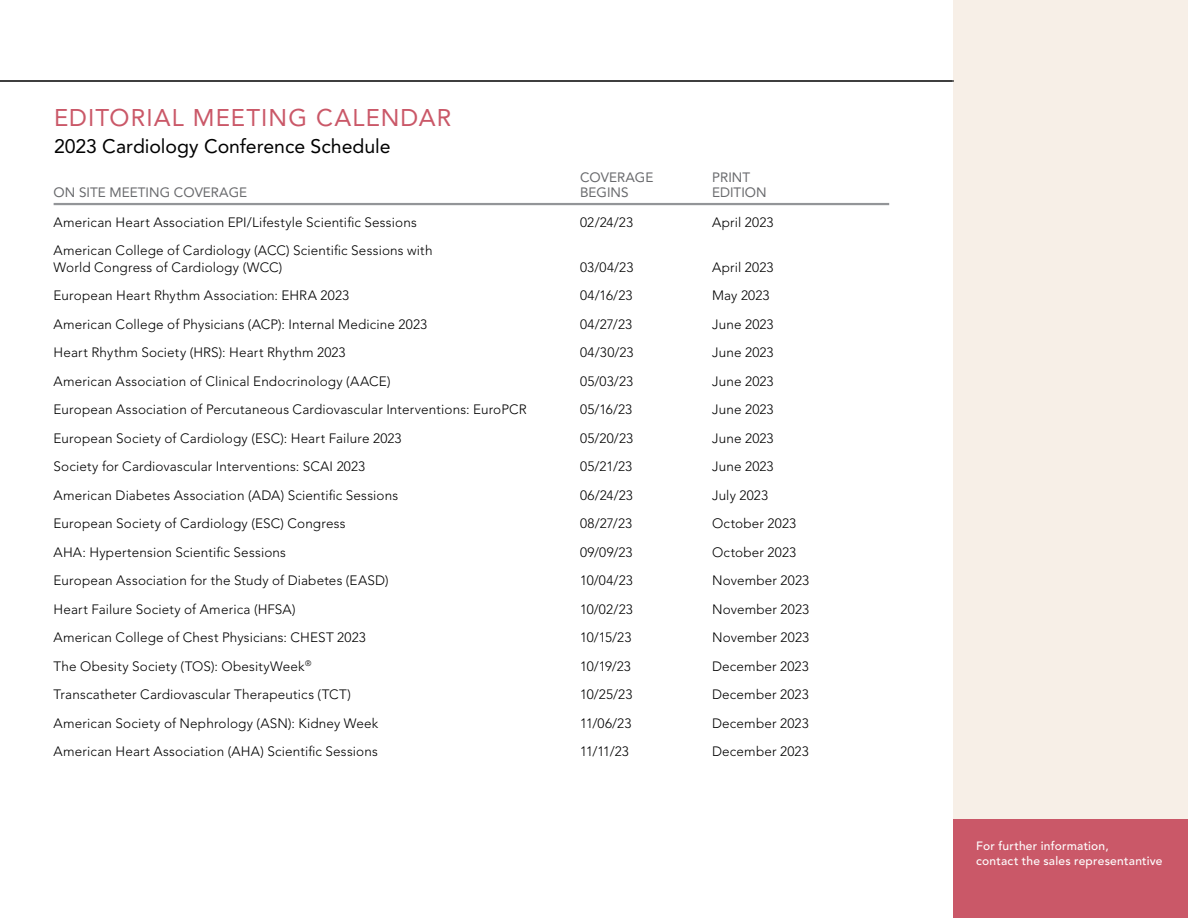
<style>
.page{position:relative;width:1188px;height:918px;background:#fff}
.page>*{position:absolute;margin:0;border:0;box-sizing:border-box;transform-origin:0 0}
.t1{font:24px "Avenir LT Std";letter-spacing:.045em;color:#ca5868}
.t2{font:19.5px "Avenir LT Std";color:#000}
.t3{font:300 13.5px/16.5px "Avenir LT Std";letter-spacing:.01em;color:#000}
.t4{font:13.5px "Avenir LT Std";color:#696a6d}
.t5{font:500 12px/15px "Avenir LT Std";letter-spacing:.02em;color:#fff}
</style>
<div class="page">
<div style="left:953px;top:0;width:235px;height:918px;background:#f7efe7"></div>
<div style="left:953px;top:819px;width:235px;height:99px;background:#ca5868"></div>
<hr style="left:0;top:81px;width:954px;height:1px;background:#000">
<hr style="left:54px;top:203px;width:835px;height:2px;background:#939598">
<h1 class="t1" style="left:54px;top:104px;width:399px">EDITORIAL MEETING CALENDAR</h1>
<h2 class="t2" style="left:54px;top:135px;width:338px">2023 Cardiology Conference Schedule</h2>
<p class="t4" style="left:580px;top:169px;width:75px">COVERAGE</p>
<p class="t4" style="left:712px;top:169px;width:40px">PRINT</p>
<p class="t4" style="left:54px;top:184px;width:195px">ON SITE MEETING COVERAGE</p>
<p class="t4" style="left:580px;top:184px;width:50px">BEGINS</p>
<p class="t4" style="left:712px;top:184px;width:56px">EDITION</p>
<p class="t3" style="left:54px;top:214px;width:365px">American Heart Association EPI/Lifestyle Scientific Sessions</p>
<p class="t3" style="left:580px;top:214px;width:54px">02/24/23</p>
<p class="t3" style="left:712px;top:214px;width:63px">April 2023</p>
<p class="t3" style="left:54px;top:243px;width:380px">American College of Cardiology (ACC) Scientific Sessions with<br>World Congress of Cardiology (WCC)</p>
<p class="t3" style="left:580px;top:259px;width:55px">03/04/23</p>
<p class="t3" style="left:712px;top:259px;width:63px">April 2023</p>
<p class="t3" style="left:54px;top:288px;width:297px">European Heart Rhythm Association: EHRA 2023</p>
<p class="t3" style="left:580px;top:288px;width:54px">04/16/23</p>
<p class="t3" style="left:712px;top:288px;width:59px">May 2023</p>
<p class="t3" style="left:54px;top:316px;width:375px">American College of Physicians (ACP): Internal Medicine 2023</p>
<p class="t3" style="left:580px;top:316px;width:54px">04/27/23</p>
<p class="t3" style="left:712px;top:316px;width:63px">June 2023</p>
<p class="t3" style="left:54px;top:345px;width:294px">Heart Rhythm Society (HRS): Heart Rhythm 2023</p>
<p class="t3" style="left:580px;top:345px;width:55px">04/30/23</p>
<p class="t3" style="left:712px;top:345px;width:63px">June 2023</p>
<p class="t3" style="left:54px;top:373px;width:338px">American Association of Clinical Endocrinology (AACE)</p>
<p class="t3" style="left:580px;top:373px;width:55px">05/03/23</p>
<p class="t3" style="left:712px;top:373px;width:63px">June 2023</p>
<p class="t3" style="left:54px;top:402px;width:475px">European Association of Percutaneous Cardiovascular Interventions: EuroPCR</p>
<p class="t3" style="left:580px;top:402px;width:54px">05/16/23</p>
<p class="t3" style="left:712px;top:402px;width:63px">June 2023</p>
<p class="t3" style="left:54px;top:430px;width:350px">European Society of Cardiology (ESC): Heart Failure 2023</p>
<p class="t3" style="left:580px;top:430px;width:55px">05/20/23</p>
<p class="t3" style="left:712px;top:430px;width:63px">June 2023</p>
<p class="t3" style="left:54px;top:459px;width:313px">Society for Cardiovascular Interventions: SCAI 2023</p>
<p class="t3" style="left:580px;top:459px;width:54px">05/21/23</p>
<p class="t3" style="left:712px;top:459px;width:63px">June 2023</p>
<p class="t3" style="left:54px;top:487px;width:346px">American Diabetes Association (ADA) Scientific Sessions</p>
<p class="t3" style="left:580px;top:487px;width:54px">06/24/23</p>
<p class="t3" style="left:712px;top:487px;width:58px">July 2023</p>
<p class="t3" style="left:54px;top:516px;width:294px">European Society of Cardiology (ESC) Congress</p>
<p class="t3" style="left:580px;top:516px;width:54px">08/27/23</p>
<p class="t3" style="left:712px;top:516px;width:86px">October 2023</p>
<p class="t3" style="left:54px;top:544px;width:234px">AHA: Hypertension Scientific Sessions</p>
<p class="t3" style="left:580px;top:544px;width:54px">09/09/23</p>
<p class="t3" style="left:712px;top:544px;width:86px">October 2023</p>
<p class="t3" style="left:54px;top:573px;width:336px">European Association for the Study of Diabetes (EASD)</p>
<p class="t3" style="left:580px;top:573px;width:54px">10/04/23</p>
<p class="t3" style="left:712px;top:573px;width:99px">November 2023</p>
<p class="t3" style="left:54px;top:601px;width:244px">Heart Failure Society of America (HFSA)</p>
<p class="t3" style="left:580px;top:601px;width:54px">10/02/23</p>
<p class="t3" style="left:712px;top:601px;width:99px">November 2023</p>
<p class="t3" style="left:54px;top:630px;width:314px">American College of Chest Physicians: CHEST 2023</p>
<p class="t3" style="left:580px;top:630px;width:53px">10/15/23</p>
<p class="t3" style="left:712px;top:630px;width:99px">November 2023</p>
<p class="t3" style="left:54px;top:658px;width:259px">The Obesity Society (TOS): ObesityWeek<sup>®</sup></p>
<p class="t3" style="left:580px;top:658px;width:52px">10/19/23</p>
<p class="t3" style="left:712px;top:658px;width:98px">December 2023</p>
<p class="t3" style="left:54px;top:687px;width:299px">Transcatheter Cardiovascular Therapeutics (TCT)</p>
<p class="t3" style="left:580px;top:687px;width:54px">10/25/23</p>
<p class="t3" style="left:712px;top:687px;width:98px">December 2023</p>
<p class="t3" style="left:54px;top:715px;width:326px">American Society of Nephrology (ASN): Kidney Week</p>
<p class="t3" style="left:580px;top:715px;width:53px">11/06/23</p>
<p class="t3" style="left:712px;top:715px;width:98px">December 2023</p>
<p class="t3" style="left:54px;top:744px;width:326px">American Heart Association (AHA) Scientific Sessions</p>
<p class="t3" style="left:580px;top:744px;width:50px">11/11/23</p>
<p class="t3" style="left:712px;top:744px;width:98px">December 2023</p>
<p class="t5" style="left:976px;top:838px;width:188px">For further information,<br>contact the sales representantive</p>
</div>
